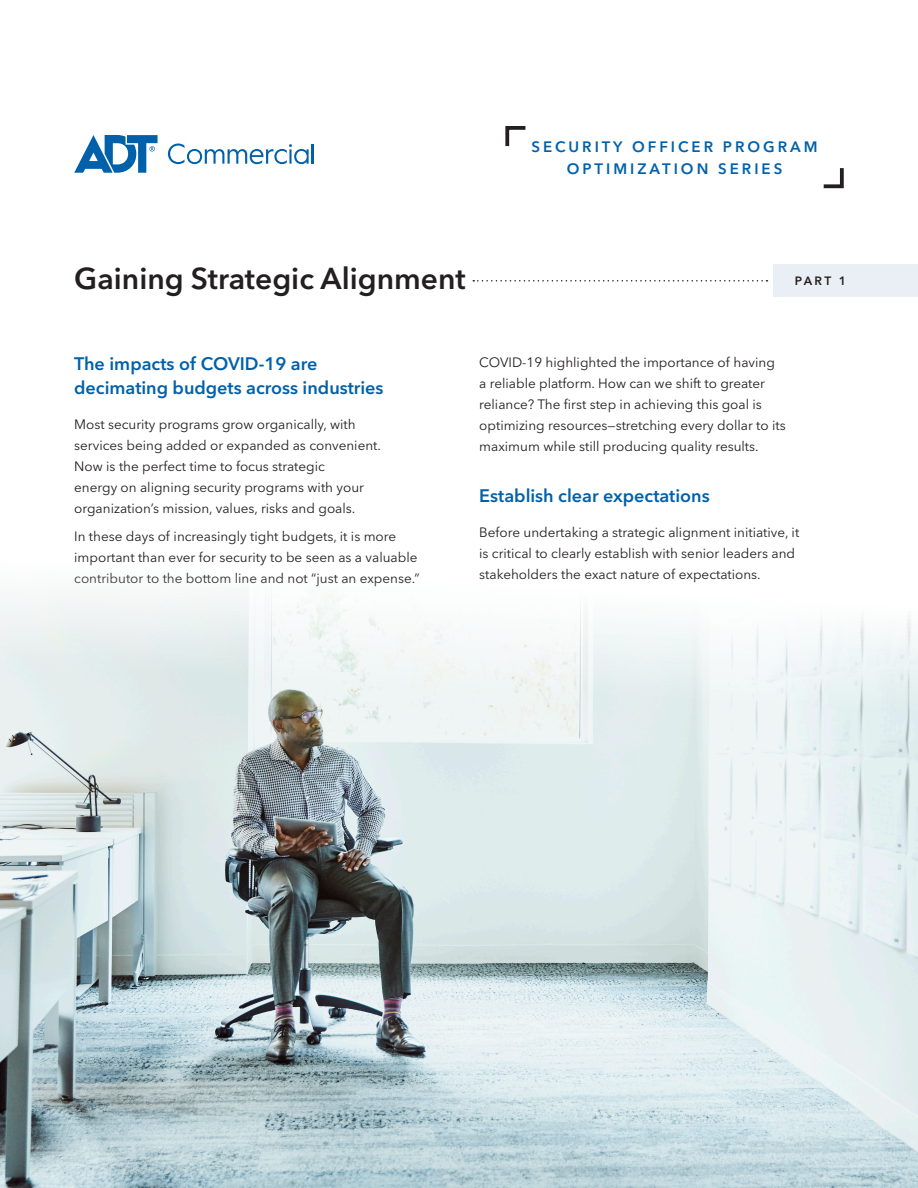
<style>
.page{position:relative;width:918px;height:1188px;background:#fff}
.page>*{position:absolute;margin:0;border:0;box-sizing:border-box;transform-origin:0 0}
.t1{font:600 30px "Avenir Next LT Pro";color:#231f20}
.t2{font:600 18px/24px "Avenir Next LT Pro";color:#0061aa}
.Page_Title{font:600 15px/22.5px "Avenir Next LT Pro";letter-spacing:.2em;color:#0061aa;text-align:center}
.Body-Black{font:13.5px/21px "Avenir Next LT Pro";color:#231f20}
.Section_Title{font:600 12px "Avenir Next LT Pro";color:#231f20}
</style>
<div class="page">
<svg style="left:168px;top:144px;width:141px;height:20px"></svg>
<hr style="left:312px;top:144px;width:2px;height:20px;background:#0061aa">
<svg style="left:74px;top:135px;width:84px;height:38px"></svg>
<svg style="left:505px;top:126px;width:21px;height:21px"></svg>
<svg style="left:823px;top:168px;width:21px;height:21px"></svg>
<svg style="left:473px;top:280px;width:294px;height:2px"></svg>
<div style="left:773px;top:265px;width:145px;height:32px;background:#eaeef5"></div>
<img style="left:0;top:594px;width:918px;height:594px">
<p class="Page_Title" style="left:531px;top:135px;width:288px">SECURITY OFFICER PROGRAM<br>OPTIMIZATION SERIES</p>
<h1 class="t1" style="left:74px;top:260px;width:393px">Gaining Strategic Alignment</h1>
<p class="Section_Title" style="left:795px;top:274px;width:53px">PART 1</p>
<h2 class="t2" style="left:74px;top:352px;width:311px">The impacts of COVID-19 are decimating budgets across industries</h2>
<p class="Body-Black" style="left:74px;top:414px;width:308px">Most security programs grow organically, with services being added or expanded as convenient.<br>Now is the perfect time to focus strategic<br>energy on aligning security programs with your organization’s mission, values, risks and goals.</p>
<p class="Body-Black" style="left:74px;top:525px;width:347px">In these days of increasingly tight budgets, it is more important than ever for security to be seen as a valuable contributor to the bottom line and not “just an expense.”</p>
<p class="Body-Black" style="left:479px;top:352px;width:308px">COVID-19 highlighted the importance of having<br>a reliable platform. How can we shift to greater reliance? The first step in achieving this goal is optimizing resources—stretching every dollar to its maximum while still producing quality results.</p>
<h2 class="t2" style="left:479px;top:484px;width:232px">Establish clear expectations</h2>
<p class="Body-Black" style="left:479px;top:521px;width:322px">Before undertaking a strategic alignment initiative, it is critical to clearly establish with senior leaders and stakeholders the exact nature of expectations.</p>
</div>
